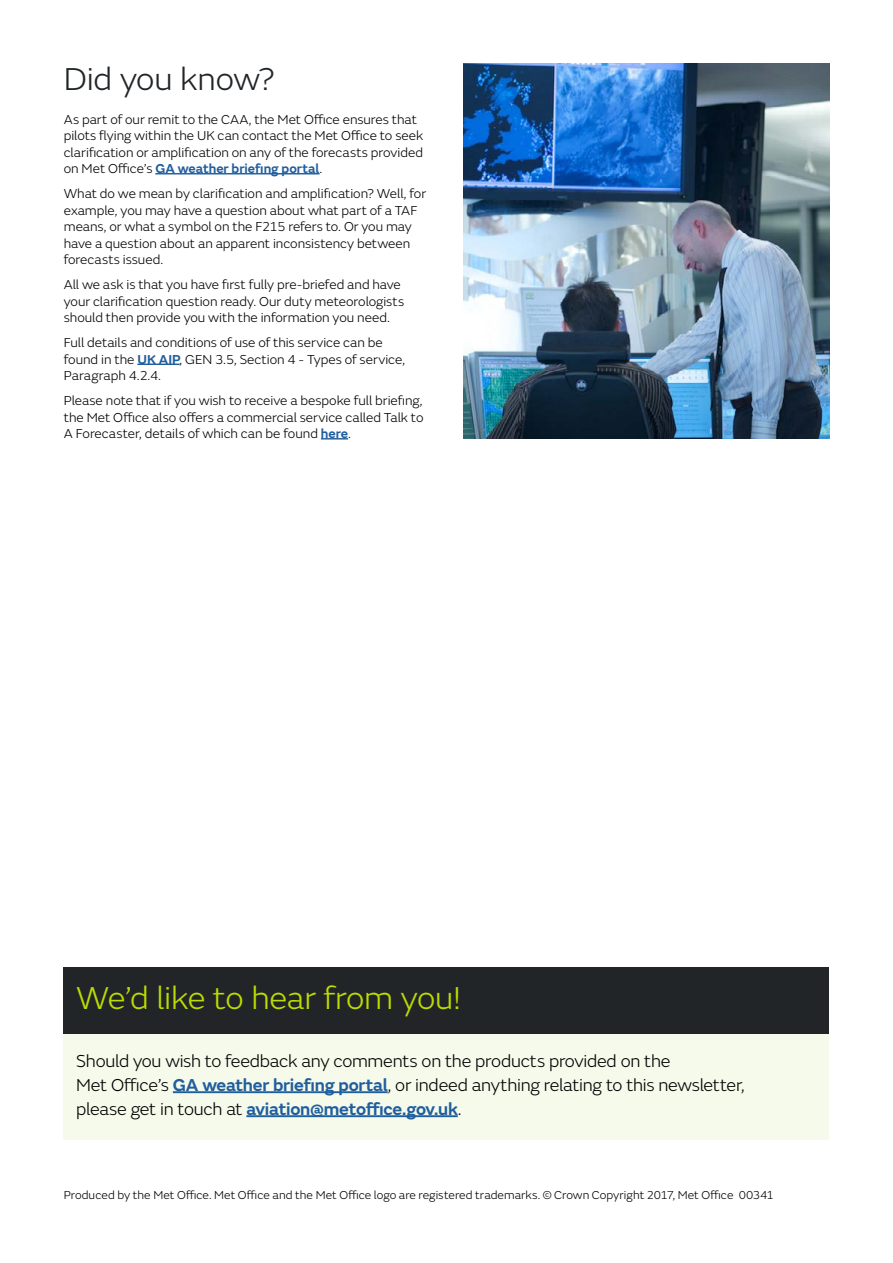
<style>
.page{position:relative;width:893px;height:1263px;background:#fff}
.page>*{position:absolute;margin:0;border:0;box-sizing:border-box;transform-origin:0 0}
.t1{font:300 33px "FS Emeric";letter-spacing:-.01em;color:#bbdc00}
.t2{font:300 33px "FS Emeric";letter-spacing:-.005em;color:#212528}
.t3{font:300 18px/24px "FS Emeric";letter-spacing:-.015em;color:#000}
.t4{font:300 13.5px/16.5px "FS Emeric";color:#000}
.t5{font:300 12px "FS Emeric";color:#000}
.s1{font-weight:600;color:#215e9e}
</style>
<div class="page">
<div style="left:63px;top:967px;width:766px;height:173px;background:#f5faeb"></div>
<div style="left:63px;top:967px;width:766px;height:66px;background:#212528"></div>
<hr style="left:173px;top:1091px;width:215px;height:2px;background:#215e9e">
<hr style="left:246px;top:1115px;width:212px;height:2px;background:#215e9e">
<hr style="left:155px;top:173px;width:165px;height:1px;background:#215e9e">
<hr style="left:137px;top:364px;width:43px;height:1px;background:#215e9e">
<svg style="left:321px;top:438px;width:27px;height:1px"></svg>
<img style="left:463px;top:64px;width:366px;height:374px">
<h1 class="t2" style="left:64px;top:57px;width:212px">Did you know?</h1>
<p class="t4" style="left:64px;top:110px;width:361px">As part of our remit to the CAA, the Met Office ensures that pilots flying within the UK can contact the Met Office to seek clarification or amplification on any of the forecasts provided on Met Office’s <span class="s1">GA weather briefing portal</span>.</p>
<p class="t4" style="left:64px;top:185px;width:364px">What do we mean by clarification and amplification? Well, for example, you may have a question about what part of a TAF means, or what a symbol on the F215 refers to. Or you may have a question about an apparent inconsistency between forecasts issued.</p>
<p class="t4" style="left:64px;top:276px;width:342px">All we ask is that you have first fully pre-briefed and have your clarification question ready. Our duty meteorologists should then provide you with the information you need.</p>
<p class="t4" style="left:64px;top:334px;width:343px">Full details and conditions of use of this service can be found in the <span class="s1">UK AIP</span>, GEN 3.5, Section 4 - Types of service,<br>Paragraph 4.2.4.</p>
<p class="t4" style="left:64px;top:392px;width:361px;text-align:justify">Please note that if you wish to receive a bespoke full briefing, the Met Office also offers a commercial service called Talk to A Forecaster, details of which can be found <span class="s1">here</span>.</p>
<h1 class="t1" style="left:76px;top:976px;width:386px">We’d like to hear from you!</h1>
<h2 class="t3" style="left:76px;top:1048px;width:670px">Should you wish to feedback any comments on the products provided on the<br>Met Office’s <span class="s1">GA weather briefing portal</span>, or indeed anything relating to this newsletter, please get in touch at <span class="s1">aviation@metoffice.gov.uk</span>.</h2>
<p class="t5" style="left:64px;top:1186px;width:711px">Produced by the Met Office. Met Office and the Met Office logo are registered trademarks. © Crown Copyright 2017, Met Office 00341</p>
</div>
